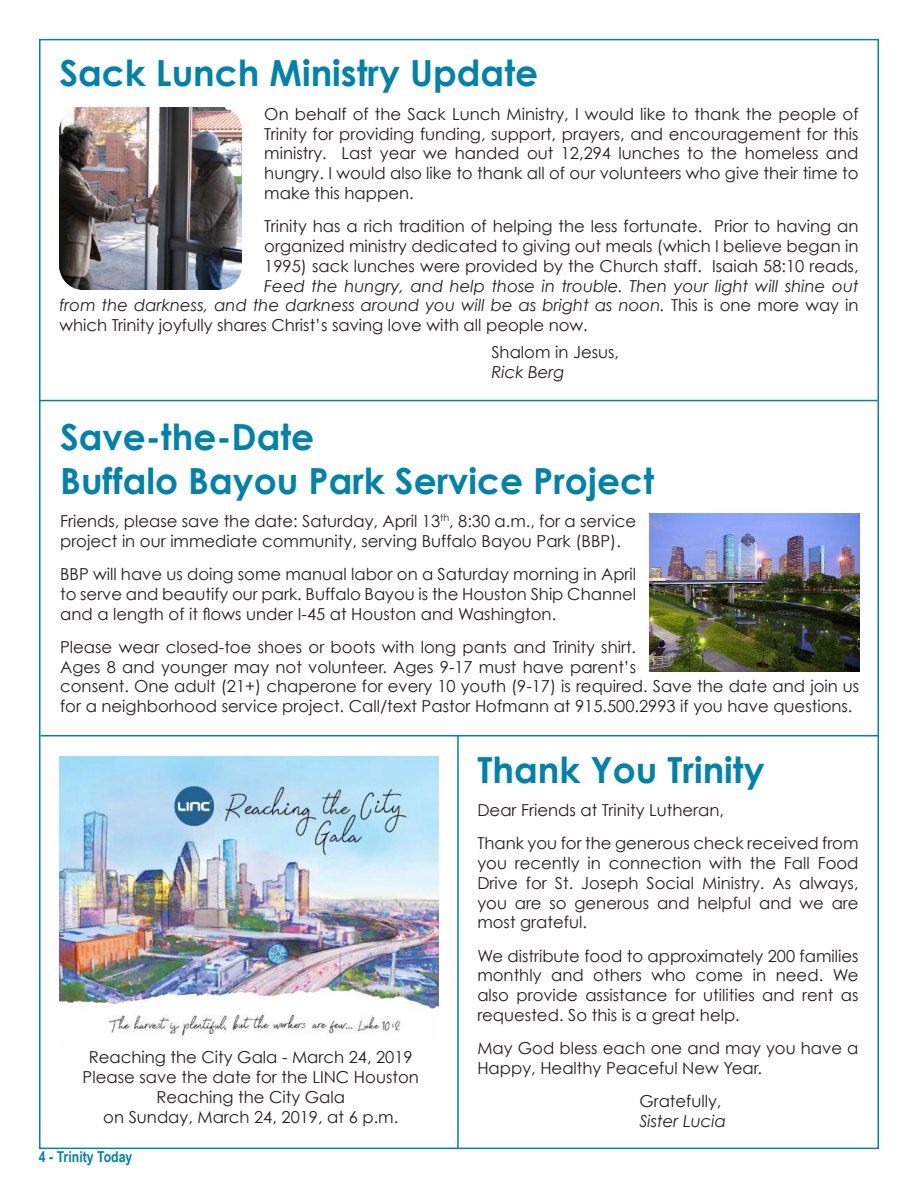
<style>
.page{position:relative;width:918px;height:1188px;background:#fff}
.page>*{position:absolute;margin:0;border:0;box-sizing:border-box;transform-origin:0 0}
.t1{font:700 36px/43.2px "Century Gothic";color:#0082ab}
.t2{font:16.5px/19.8px "Century Gothic";color:#241f1f;text-align:justify}
.t3{font:italic 16.5px/19.8px "Century Gothic";color:#241f1f;text-align:justify}
.t4{font:700 15px "Arial Narrow";color:#0082ab}
.s1{font-style:normal}
</style>
<div class="page">
<img style="left:59px;top:756px;width:380px;height:281px">
<hr style="left:457px;top:736px;width:2px;height:413px;background:#0082ab">
<hr style="left:40px;top:735px;width:839px;height:1px;background:#0082ab">
<img style="left:650px;top:514px;width:209px;height:157px">
<img style="left:59px;top:107px;width:183px;height:183px">
<hr style="left:39px;top:400px;width:839px;height:1px;background:#0082ab">
<h1 class="t1" style="left:59px;top:51px;width:480px">Sack Lunch Ministry Update</h1>
<p class="t2" style="left:264px;top:104px;width:596px">On behalf of the Sack Lunch Ministry, I would like to thank the people of Trinity for providing funding, support, prayers, and encouragement for this ministry. Last year we handed out 12,294 lunches to the homeless and hungry. I would also like to thank all of our volunteers who give their time to make this happen.</p>
<p class="t2" style="left:264px;top:216px;width:596px">Trinity has a rich tradition of helping the less fortunate. Prior to having an organized ministry dedicated to giving out meals (which I believe began in 1995) sack lunches were provided by the Church staff. Isaiah 58:10 reads,</p>
<p class="t3" style="left:59px;top:276px;width:801px;text-indent:205px">Feed the hungry, and help those in trouble. Then your light will shine out from the darkness, and the darkness around you will be as bright as noon. <span class="s1">This is one more way in which Trinity joyfully shares Christ’s saving love with all people now.</span></p>
<p class="t2" style="left:491px;top:342px;width:129px">Shalom in Jesus,</p>
<p class="t3" style="left:491px;top:361px;width:75px">Rick Berg</p>
<h1 class="t1" style="left:60px;top:415px;width:596px">Save-the-Date<br>Buffalo Bayou Park Service Project</h1>
<p class="t2" style="left:60px;top:511px;width:578px">Friends, please save the date: Saturday, April 13<sup>th</sup>, 8:30 a.m., for a service project in our immediate community, serving Buffalo Bayou Park (BBP).</p>
<p class="t2" style="left:60px;top:564px;width:578px">BBP will have us doing some manual labor on a Saturday morning in April to serve and beautify our park. Buffalo Bayou is the Houston Ship Channel and a length of it flows under I-45 at Houston and Washington.</p>
<p class="t2" style="left:60px;top:637px;width:801px;text-align:left">Please wear closed-toe shoes or boots with long pants and Trinity shirt.<br>Ages 8 and younger may not volunteer. Ages 9-17 must have parent’s<br>consent. One adult (21+) chaperone for every 10 youth (9-17) is required. Save the date and join us for a neighborhood service project. Call/text Pastor Hofmann at 915.500.2993 if you have questions.</p>
<p class="t2" style="left:83px;top:1047px;width:338px;text-align:center">Reaching the City Gala - March 24, 2019<br>Please save the date for the LINC Houston Reaching the City Gala<br>on Sunday, March 24, 2019, at 6 p.m.</p>
<p class="t4" style="left:39px;top:1146px;width:95px">4 - Trinity Today</p>
<h1 class="t1" style="left:477px;top:747px;width:289px">Thank You Trinity</h1>
<p class="t2" style="left:477px;top:793px;width:383px;line-height:33.3px">Dear Friends at Trinity Lutheran,<br>Thank you for the generous check received from</p>
<p class="t2" style="left:477px;top:853px;width:383px">you recently in connection with the Fall Food Drive for St. Joseph Social Ministry. As always, you are so generous and helpful and we are most grateful.</p>
<p class="t2" style="left:477px;top:946px;width:383px">We distribute food to approximately 200 families monthly and others who come in need. We also provide assistance for utilities and rent as requested. So this is a great help.</p>
<p class="t2" style="left:477px;top:1038px;width:383px">May God bless each one and may you have a<br>Happy, Healthy Peaceful New Year.</p>
<p class="t2" style="left:639px;top:1091px;width:84px">Gratefully,</p>
<p class="t3" style="left:639px;top:1111px;width:88px">Sister Lucia</p>
</div>
